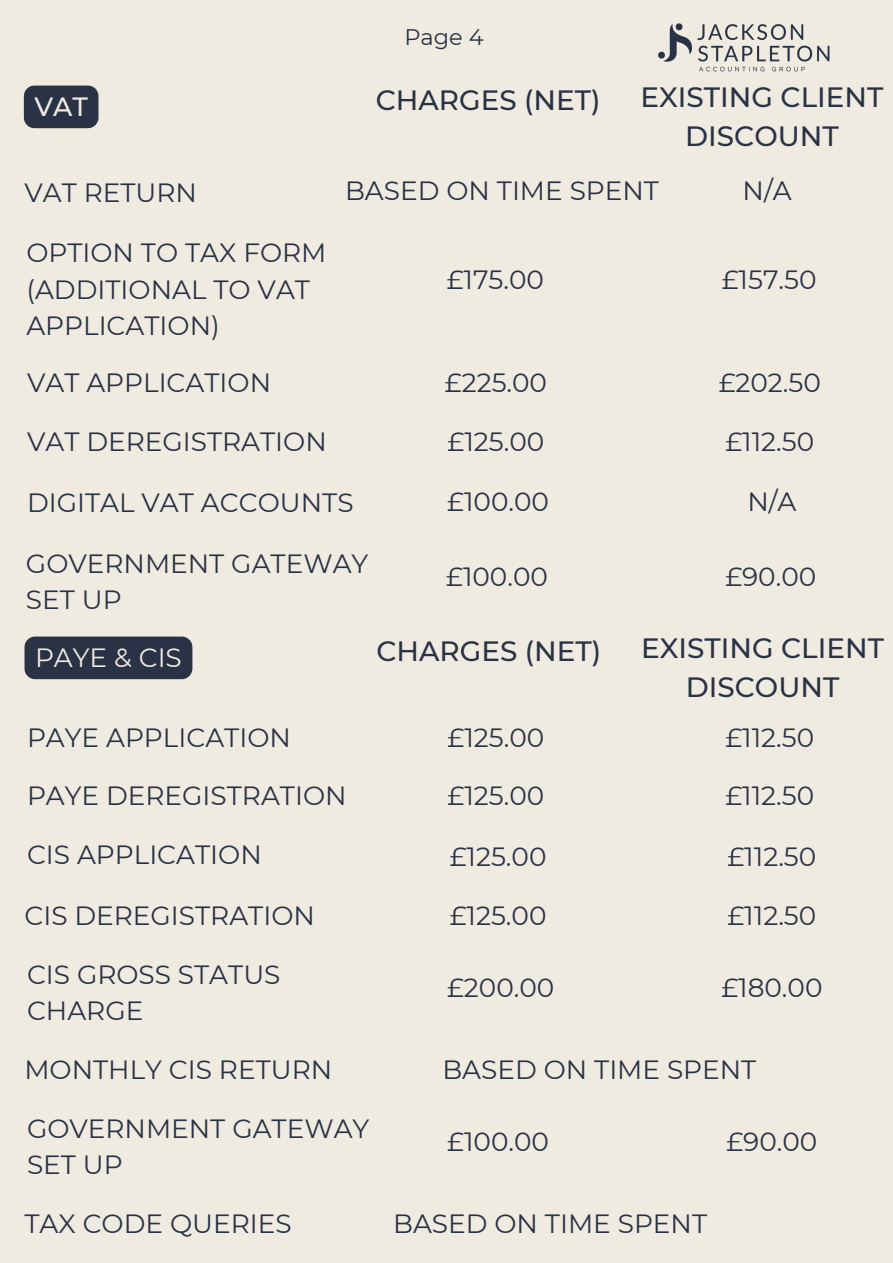
<style>
.page{position:relative;width:893px;height:1263px;background:#f0ebe1}
.page>*{position:absolute;margin:0;border:0;box-sizing:border-box;transform-origin:0 0}
.t1{font:500 27.9px/38.8px "Montserrat";color:#2a3245;text-align:center}
.t2{font:26.4px/36.6px "Montserrat";color:#2a3245}
.t3{font:26.4px "Montserrat";color:#f0ebe1}
.t4{font:500 26.4px "Montserrat";color:#f0ebe1}
.t5{font:22.5px "Montserrat";color:#2a3245}
</style>
<div class="page">
<img style="left:658px;top:23px;width:172px;height:49px">
<div style="left:24px;top:636px;width:168px;height:43px;background:#2a3245;border-radius:11px"></div>
<div style="left:24px;top:86px;width:74px;height:42px;background:#2a3245"></div>
<p class="t5" style="left:404px;top:24px;width:81px">Page 4</p>
<h2 class="t4" style="left:34px;top:91px;width:55px">VAT</h2>
<h2 class="t1" style="left:376px;top:80px;width:226px">CHARGES (NET)</h2>
<h2 class="t1" style="left:640px;top:78px;width:244px">EXISTING CLIENT<br>DISCOUNT</h2>
<h2 class="t2" style="left:24px;top:174px;width:174px">VAT RETURN</h2>
<h2 class="t2" style="left:345px;top:172px;width:315px">BASED ON TIME SPENT</h2>
<h2 class="t2" style="left:742px;top:172px;width:51px">N/A</h2>
<h2 class="t2" style="left:26px;top:235px;width:301px">OPTION TO TAX FORM (ADDITIONAL TO VAT<br>APPLICATION)</h2>
<h2 class="t2" style="left:447px;top:261px;width:99px">£175.00</h2>
<h2 class="t2" style="left:722px;top:261px;width:96px">£157.50</h2>
<h2 class="t2" style="left:27px;top:364px;width:246px">VAT APPLICATION</h2>
<h2 class="t2" style="left:445px;top:364px;width:104px">£225.00</h2>
<h2 class="t2" style="left:718px;top:364px;width:104px">£202.50</h2>
<h2 class="t2" style="left:27px;top:423px;width:301px">VAT DEREGISTRATION</h2>
<h2 class="t2" style="left:447px;top:423px;width:98px">£125.00</h2>
<h2 class="t2" style="left:725px;top:423px;width:90px">£112.50</h2>
<h2 class="t2" style="left:27px;top:484px;width:328px">DIGITAL VAT ACCOUNTS</h2>
<h2 class="t2" style="left:447px;top:484px;width:103px">£100.00</h2>
<h2 class="t2" style="left:747px;top:484px;width:51px">N/A</h2>
<h2 class="t2" style="left:26px;top:545px;width:344px">GOVERNMENT GATEWAY<br>SET UP</h2>
<h1 class="t2" style="left:446px;top:558px;width:103px">£100.00</h1>
<h1 class="t2" style="left:725px;top:558px;width:92px">£90.00</h1>
<h2 class="t3" style="left:35px;top:642px;width:148px">PAYE &amp; CIS</h2>
<h2 class="t1" style="left:376px;top:631px;width:226px">CHARGES (NET)</h2>
<h2 class="t1" style="left:641px;top:628px;width:244px">EXISTING CLIENT<br>DISCOUNT</h2>
<h2 class="t2" style="left:27px;top:719px;width:265px">PAYE APPLICATION</h2>
<h2 class="t2" style="left:447px;top:719px;width:98px">£125.00</h2>
<h2 class="t2" style="left:725px;top:719px;width:90px">£112.50</h2>
<h2 class="t2" style="left:27px;top:778px;width:321px">PAYE DEREGISTRATION</h2>
<h2 class="t2" style="left:447px;top:778px;width:98px">£125.00</h2>
<h2 class="t2" style="left:725px;top:778px;width:90px">£112.50</h2>
<h1 class="t2" style="left:27px;top:836px;width:236px">CIS APPLICATION</h1>
<h1 class="t2" style="left:450px;top:838px;width:98px">£125.00</h1>
<h1 class="t2" style="left:727px;top:838px;width:90px">£112.50</h1>
<h2 class="t2" style="left:24px;top:897px;width:292px">CIS DEREGISTRATION</h2>
<h2 class="t2" style="left:450px;top:897px;width:98px">£125.00</h2>
<h2 class="t2" style="left:727px;top:897px;width:90px">£112.50</h2>
<h2 class="t2" style="left:27px;top:956px;width:255px">CIS GROSS STATUS<br>CHARGE</h2>
<h2 class="t2" style="left:447px;top:969px;width:109px">£200.00</h2>
<h2 class="t2" style="left:721px;top:969px;width:103px">£180.00</h2>
<h2 class="t2" style="left:24px;top:1051px;width:309px">MONTHLY CIS RETURN</h2>
<h2 class="t2" style="left:442px;top:1051px;width:315px">BASED ON TIME SPENT</h2>
<h2 class="t2" style="left:27px;top:1110px;width:344px">GOVERNMENT GATEWAY<br>SET UP</h2>
<h2 class="t2" style="left:447px;top:1123px;width:103px">£100.00</h2>
<h2 class="t2" style="left:726px;top:1123px;width:92px">£90.00</h2>
<h2 class="t2" style="left:24px;top:1205px;width:269px">TAX CODE QUERIES</h2>
<h2 class="t2" style="left:393px;top:1205px;width:315px">BASED ON TIME SPENT</h2>
</div>
